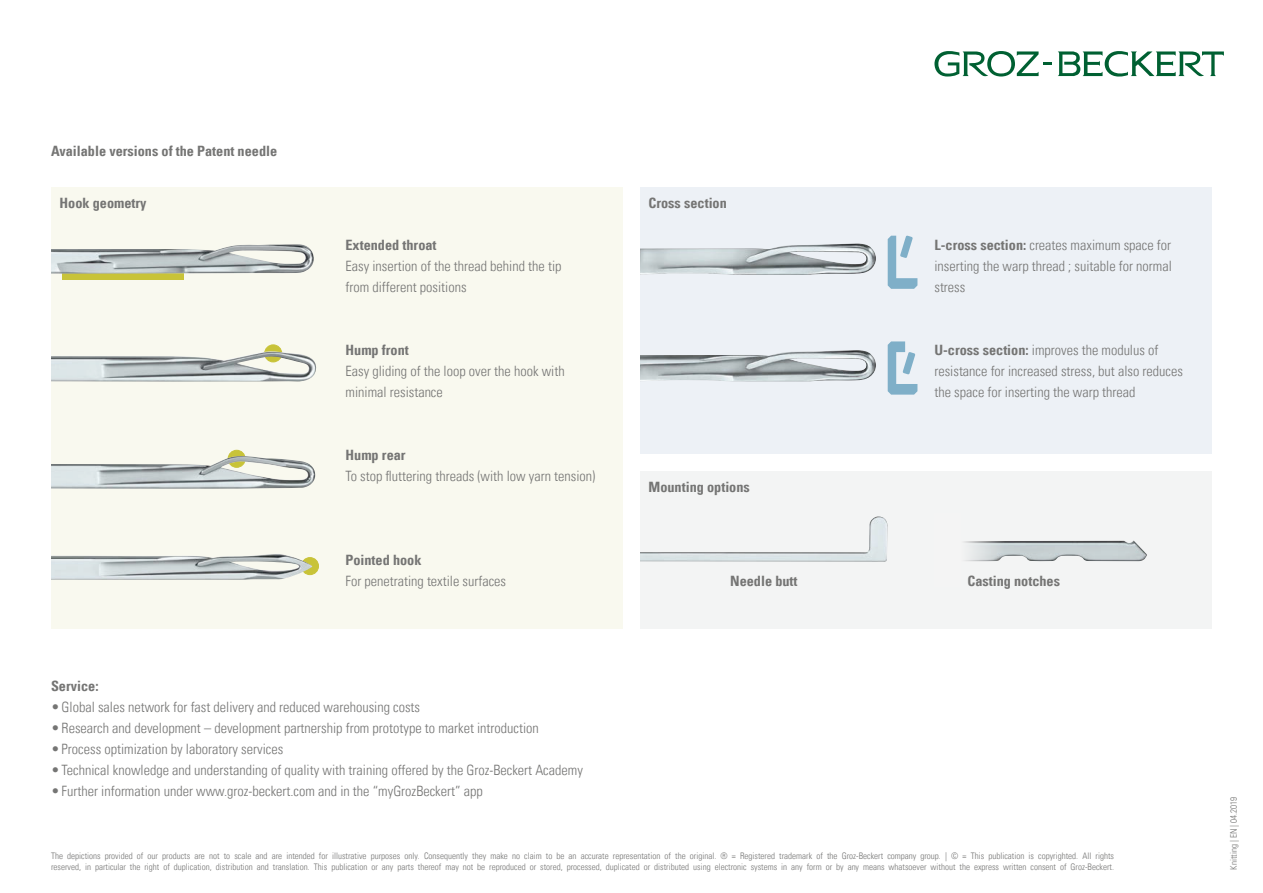
<style>
.page{position:relative;width:1263px;height:893px;background:#fff}
.page>*{position:absolute;margin:0;border:0;box-sizing:border-box;transform-origin:0 0}
.t1{font:14.25px/21px "Univers Com 47 Light Cond";color:#757574}
.t2{font:14.25px "Univers Com 67 Bold Cond";color:#757574}
.t3{font:9px/10.5px "Univers Com 47 Light Cond";color:#757574}
.s1{font-family:"Univers Com 67 Bold Cond"}
</style>
<div class="page">
<svg style="left:1058px;top:51px;width:166px;height:26px"></svg>
<svg style="left:934px;top:51px;width:117px;height:26px"></svg>
<div style="left:51px;top:187px;width:572px;height:441px;background:#f9f9ef"></div>
<div style="left:640px;top:187px;width:572px;height:267px;background:#edf1f6"></div>
<div style="left:640px;top:471px;width:572px;height:157px;background:#f3f4f4"></div>
<div style="left:62px;top:269px;width:122px;height:11px;background:#c8c338"></div>
<img style="left:51px;top:244px;width:263px;height:30px">
<img style="left:640px;top:244px;width:236px;height:31px">
<img style="left:640px;top:350px;width:236px;height:31px">
<div style="left:228px;top:450px;width:17px;height:17px;background:#c8c338;border-radius:50%"></div>
<div style="left:228px;top:450px;width:18px;height:18px;border:1px solid #c8c338;border-radius:50%"></div>
<img style="left:51px;top:456px;width:265px;height:33px">
<div style="left:301px;top:558px;width:17px;height:17px;background:#c8c338;border-radius:50%"></div>
<div style="left:301px;top:557px;width:18px;height:18px;border:1px solid #c8c338;border-radius:50%"></div>
<img style="left:51px;top:554px;width:261px;height:26px">
<svg style="left:888px;top:235px;width:29px;height:54px"></svg>
<svg style="left:888px;top:341px;width:29px;height:54px"></svg>
<div style="left:265px;top:345px;width:17px;height:17px;background:#c8c338;border-radius:50%"></div>
<div style="left:264px;top:344px;width:18px;height:18px;border:1px solid #c8c338;border-radius:50%"></div>
<img style="left:51px;top:351px;width:266px;height:31px">
<img style="left:640px;top:516px;width:248px;height:46px">
<img style="left:1011px;top:540px;width:136px;height:21px">
<p class="t2" style="left:51px;top:142px;width:228px">Available versions of the Patent needle</p>
<p class="t2" style="left:60px;top:195px;width:89px">Hook geometry</p>
<p class="t2" style="left:648px;top:195px;width:80px">Cross section</p>
<p class="t2" style="left:345px;top:237px;width:93px">Extended throat</p>
<p class="t1" style="left:345px;top:256px;width:217px">Easy insertion of the thread behind the tip from different positions</p>
<p class="t2" style="left:345px;top:342px;width:65px">Hump front</p>
<p class="t1" style="left:345px;top:361px;width:221px">Easy gliding of the loop over the hook with minimal resistance</p>
<p class="t2" style="left:345px;top:447px;width:62px">Hump rear</p>
<p class="t1" style="left:345px;top:466px;width:251px">To stop fluttering threads (with low yarn tension)</p>
<p class="t2" style="left:648px;top:478px;width:103px">Mounting options</p>
<p class="t1" style="left:934px;top:235px;width:239px;text-align:justify"><span class="s1">L-cross section:</span> creates maximum space for inserting the warp thread ; suitable for normal stress</p>
<p class="t1" style="left:934px;top:340px;width:250px"><span class="s1">U-cross section:</span> improves the modulus of resistance for increased stress, but also reduces the space for inserting the warp thread</p>
<p class="t2" style="left:345px;top:552px;width:78px">Pointed hook</p>
<p class="t1" style="left:345px;top:571px;width:162px">For penetrating textile surfaces</p>
<p class="t2" style="left:51px;top:677px;width:49px">Service:</p>
<p class="t1" style="left:51px;top:697px;width:371px">•Global sales network for fast delivery and reduced warehousing costs</p>
<p class="t1" style="left:51px;top:718px;width:489px">•Research and development – development partnership from prototype to market introduction</p>
<p class="t1" style="left:51px;top:739px;width:234px">•Process optimization by laboratory services</p>
<p class="t1" style="left:51px;top:760px;width:533px">•Technical knowledge and understanding of quality with training offered by the Groz-Beckert Academy</p>
<p class="t1" style="left:51px;top:781px;width:433px">•Further information under www.groz-beckert.com and in the “myGrozBeckert” app</p>
<p class="t2" style="left:730px;top:573px;width:69px">Needle butt</p>
<p class="t2" style="left:967px;top:573px;width:94px">Casting notches</p>
<p class="t3" style="left:51px;top:851px;width:1064px">The depictions provided of our products are not to scale and are intended for illustrative purposes only. Consequently they make no claim to be an accurate representation of the original. ® = Registered trademark of the Groz-Beckert company group. | © = This publication is copyrighted. All rights reserved, in particular the right of duplication, distribution and translation. This publication or any parts thereof may not be reproduced or stored, processed, duplicated or distributed using electronic systems in any form or by any means whatsoever without the express written consent of Groz-Beckert.</p>
<p class="t3" style="left:1228px;top:870px;width:74px;rotate:-90deg">Knitting | EN | 04.2019</p>
</div>
